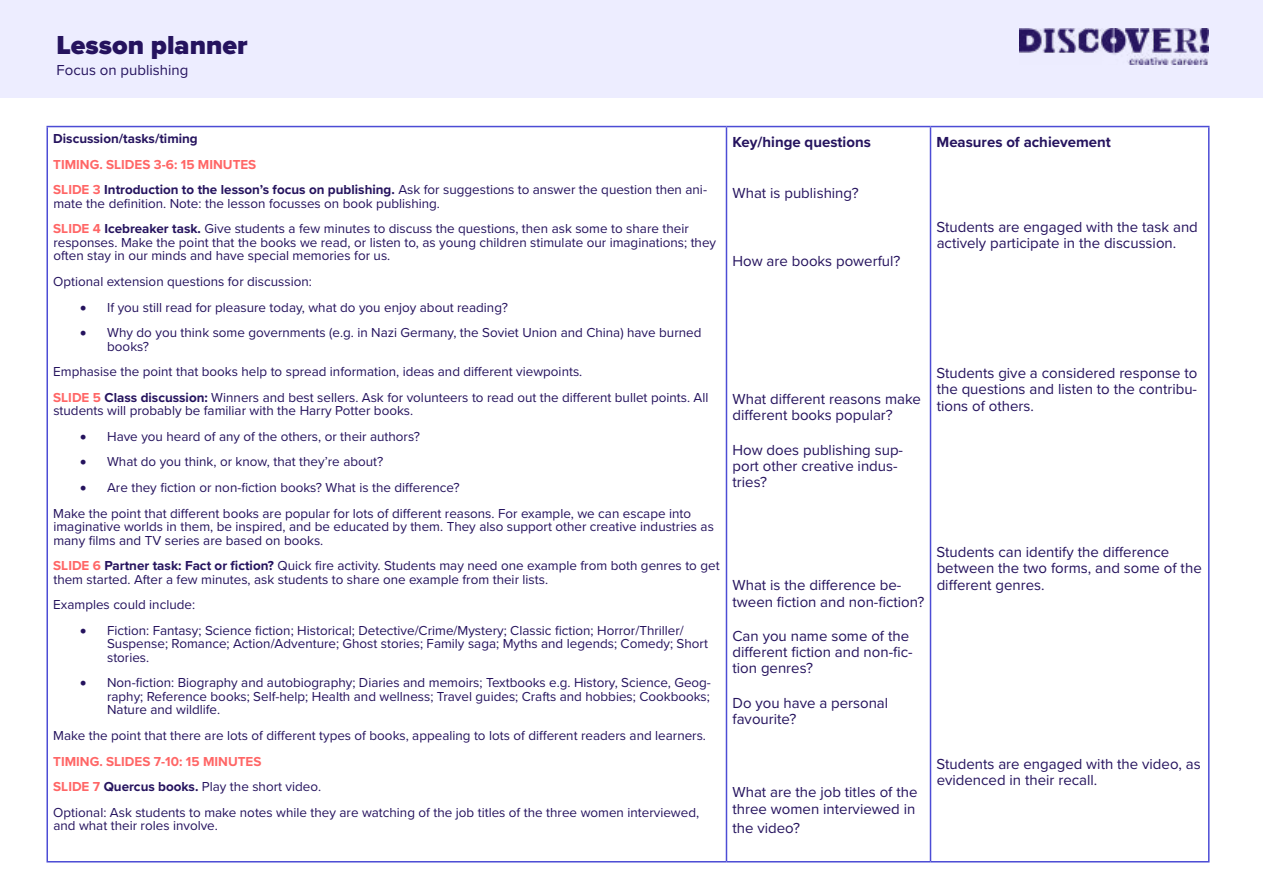
<style>
.page{position:relative;width:1263px;height:893px;background:#fff}
.page>*{position:absolute;margin:0;border:0;box-sizing:border-box;transform-origin:0 0}
.t1{font:900 27px "Proxima Nova";color:#25135e}
.t2{font:15.15px/16.4px "Proxima Nova";color:#25135e}
.t3{font:700 15.15px "Proxima Nova";color:#25135e}
.t4{font:15px/16.2px "Proxima Nova";color:#25135e}
.t5{font:13.5px/13.5px "Proxima Nova";color:#25135e}
.t6{font:700 13.5px "Proxima Nova";color:#25135e}
.s1{font-weight:700;color:#f66}
.s2{font-weight:700}
</style>
<div class="page">
<div style="left:0;top:0;width:1263px;height:97px;background:#ededff"></div>
<img style="left:1020px;top:28px;width:189px;height:36px">
<hr style="left:46px;top:126px;width:680px;height:1px;background:#4c4cd5">
<hr style="left:726px;top:126px;width:204px;height:1px;background:#4c4cd5">
<hr style="left:930px;top:126px;width:279px;height:1px;background:#4c4cd5">
<hr style="left:46px;top:861px;width:680px;height:1px;background:#4c4cd5">
<hr style="left:726px;top:861px;width:204px;height:1px;background:#4c4cd5">
<hr style="left:930px;top:861px;width:279px;height:1px;background:#4c4cd5">
<hr style="left:46px;top:127px;width:2px;height:734px;background:#4c4cd5">
<hr style="left:726px;top:127px;width:1px;height:734px;background:#4c4cd5">
<hr style="left:930px;top:127px;width:1px;height:734px;background:#4c4cd5">
<hr style="left:1208px;top:127px;width:1px;height:734px;background:#4c4cd5">
<h1 class="t1" style="left:57px;top:25px;width:193px">Lesson planner</h1>
<p class="t4" style="left:57px;top:61px;width:133px">Focus on publishing</p>
<p class="t6" style="left:53px;top:129px;width:146px">Discussion/tasks/timing</p>
<p class="t5" style="left:53px;top:151px;width:655px;line-height:25.5px"><span class="s1">TIMING. SLIDES 3-6: 15 MINUTES<br>SLIDE 3</span> <span class="s2">Introduction to the lesson’s focus on publishing.</span> Ask for suggestions to answer the question then ani-</p>
<p class="t5" style="left:53px;top:190px;width:637px;line-height:25.5px">mate the definition. Note: the lesson focusses on book publishing.<br><span class="s1">SLIDE 4</span> <span class="s2">Icebreaker task.</span> Give students a few minutes to discuss the questions, then ask some to share their</p>
<p class="t5" style="left:53px;top:235px;width:664px">responses. Make the point that the books we read, or listen to, as young children stimulate our imaginations; they often stay in our minds and have special memories for us.</p>
<p class="t5" style="left:53px;top:274px;width:260px">Optional extension questions for discussion:</p>
<p class="t5" style="left:80px;top:300px;width:429px">• If you still read for pleasure today, what do you enjoy about reading?</p>
<p class="t5" style="left:107px;top:325px;width:596px;text-indent:-27px">• Why do you think some governments (e.g. in Nazi Germany, the Soviet Union and China) have burned books?</p>
<p class="t5" style="left:53px;top:358px;width:657px;line-height:25.5px">Emphasise the point that books help to spread information, ideas and different viewpoints.<br><span class="s1">SLIDE 5</span> <span class="s2">Class discussion:</span> Winners and best sellers. Ask for volunteers to read out the different bullet points. All</p>
<p class="t5" style="left:53px;top:403px;width:361px">students will probably be familiar with the Harry Potter books.</p>
<p class="t5" style="left:80px;top:429px;width:341px">• Have you heard of any of the others, or their authors?</p>
<p class="t5" style="left:80px;top:455px;width:305px">• What do you think, or know, that they’re about?</p>
<p class="t5" style="left:53px;top:474px;width:639px;line-height:25.5px;text-indent:27px">• Are they fiction or non-fiction books? What is the difference?<br>Make the point that different books are popular for lots of different reasons. For example, we can escape into</p>
<p class="t5" style="left:53px;top:519px;width:662px">imaginative worlds in them, be inspired, and be educated by them. They also support other creative industries as many films and TV series are based on books.</p>
<p class="t5" style="left:53px;top:558px;width:668px"><span class="s1">SLIDE 6</span> <span class="s2">Partner task: Fact or fiction?</span> Quick fire activity. Students may need one example from both genres to get them started. After a few minutes, ask students to share one example from their lists.</p>
<p class="t5" style="left:53px;top:597px;width:143px">Examples could include:</p>
<p class="t5" style="left:107px;top:623px;width:602px;text-indent:-27px">• Fiction: Fantasy; Science fiction; Historical; Detective/Crime/Mystery; Classic fiction; Horror/Thriller/<br>Suspense; Romance; Action/Adventure; Ghost stories; Family saga; Myths and legends; Comedy; Short stories.</p>
<p class="t5" style="left:107px;top:675px;width:605px;text-align:justify;text-indent:-27px">• Non-fiction: Biography and autobiography; Diaries and memoirs; Textbooks e.g. History, Science, Geog&shy;raphy; Reference books; Self-help; Health and wellness; Travel guides; Crafts and hobbies; Cookbooks; Nature and wildlife.</p>
<p class="t5" style="left:53px;top:728px;width:654px">Make the point that there are lots of different types of books, appealing to lots of different readers and learners.</p>
<p class="t5" style="left:53px;top:748px;width:647px;line-height:25.5px"><span class="s1">TIMING. SLIDES 7-10: 15 MINUTES<br>SLIDE 7</span> <span class="s2">Quercus books.</span> Play the short video.<br>Optional: Ask students to make notes while they are watching of the job titles of the three women interviewed,</p>
<p class="t5" style="left:53px;top:818px;width:166px">and what their roles involve.</p>
<p class="t3" style="left:732px;top:131px;width:140px">Key/hinge questions</p>
<p class="t2" style="left:732px;top:184px;width:128px">What is publishing?</p>
<p class="t2" style="left:732px;top:252px;width:169px">How are books powerful?</p>
<p class="t3" style="left:936px;top:131px;width:176px">Measures of achievement</p>
<p class="t2" style="left:936px;top:218px;width:263px">Students are engaged with the task and actively participate in the discussion.</p>
<p class="t2" style="left:732px;top:390px;width:190px">What different reasons make different books popular?</p>
<p class="t2" style="left:732px;top:441px;width:172px">How does publishing sup&shy;port other creative indus&shy;tries?</p>
<p class="t2" style="left:936px;top:364px;width:262px;text-align:justify">Students give a considered response to the questions and listen to the contribu&shy;tions of others.</p>
<p class="t2" style="left:732px;top:576px;width:193px">What is the difference be&shy;tween fiction and non-fiction?</p>
<p class="t2" style="left:732px;top:627px;width:182px">Can you name some of the different fiction and non-fic&shy;tion genres?</p>
<p class="t2" style="left:732px;top:694px;width:157px">Do you have a personal favourite?</p>
<p class="t2" style="left:936px;top:543px;width:267px">Students can identify the difference between the two forms, and some of the different genres.</p>
<p class="t4" style="left:732px;top:784px;width:187px">What are the job titles of the three women interviewed in</p>
<p class="t4" style="left:732px;top:819px;width:69px">the video?</p>
<p class="t2" style="left:936px;top:755px;width:266px">Students are engaged with the video, as evidenced in their recall.</p>
</div>
